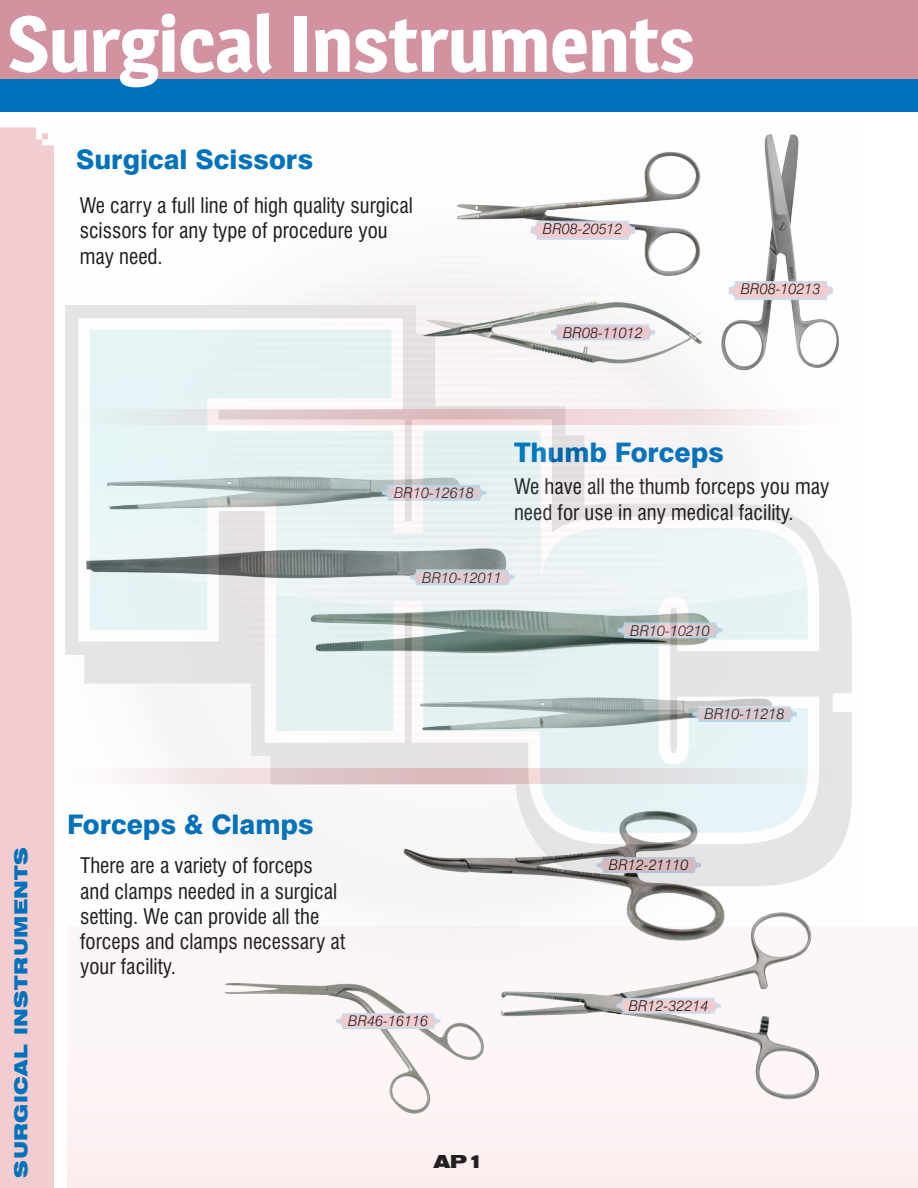
<style>
.page{position:relative;width:918px;height:1188px;background:#fff}
.page>*{position:absolute;margin:0;border:0;box-sizing:border-box;transform-origin:0 0}
.t1{font:700 78px "Magra";color:#fff}
.t2{font:800 27px "Swiss 721 BT";color:#0072bc}
.t3{font:condensed 21px/25.2px "Swiss 721 BT";color:#231f20}
.t4{font:900 expanded 18px "Swiss 721 BT";letter-spacing:.025em;color:#0072bc}
.t5{font:900 expanded 18px "Swiss 721 BT";color:#231f20}
.t6{font:italic 300 15px "Swiss 721 BT";color:#231f20}
</style>
<div class="page">
<div style="left:67px;top:927px;width:851px;height:261px;background:#fcf2f3"></div>
<div style="left:0;top:0;width:918px;height:106px;background:#d2929f"></div>
<div style="left:0;top:80px;width:918px;height:32px;background:#0072bc"></div>
<div style="left:0;top:127px;width:54px;height:1061px;background:#f3ccd0"></div>
<img style="left:764px;top:134px;width:35px;height:44px">
<img style="left:644px;top:151px;width:57px;height:27px">
<img style="left:500px;top:1010px;width:319px;height:90px">
<img style="left:365px;top:1010px;width:119px;height:104px">
<svg style="left:336px;top:1013px;width:104px;height:16px"></svg>
<div style="left:337px;top:1014px;width:102px;height:14px;border:1px solid #c8dbec;border-radius:6px"></div>
<svg style="left:617px;top:1010px;width:104px;height:4px"></svg>
<div style="left:618px;top:999px;width:102px;height:13px;border:1px solid #c8dbec;border-radius:6px"></div>
<img style="left:0;top:178px;width:833px;height:832px">
<svg style="left:65px;top:305px;width:787px;height:581px"></svg>
<svg style="left:78px;top:318px;width:741px;height:526px"></svg>
<svg style="left:90px;top:330px;width:718px;height:503px"></svg>
<svg style="left:90px;top:330px;width:717px;height:281px"></svg>
<h1 class="t1" style="left:8px;top:-4px;width:689px">Surgical Instruments</h1>
<p class="t2" style="left:76px;top:143px;width:239px">Surgical Scissors</p>
<p class="t3" style="left:80px;top:193px;width:335px">We carry a full line of high quality surgical scissors for any type of procedure you may need.</p>
<p class="t6" style="left:543px;top:219px;width:81px">BR08-20512</p>
<p class="t6" style="left:563px;top:323px;width:81px">BR08-11012</p>
<p class="t6" style="left:741px;top:280px;width:81px">BR08-10213</p>
<p class="t4" style="left:10px;top:1178px;width:332px;rotate:-90deg">SURGICAL INSTRUMENTS</p>
<p class="t6" style="left:394px;top:484px;width:81px">BR10-12618</p>
<p class="t2" style="left:514px;top:436px;width:212px">Thumb Forceps</p>
<p class="t3" style="left:514px;top:474px;width:317px">We have all the thumb forceps you may need for use in any medical facility.</p>
<p class="t6" style="left:422px;top:568px;width:81px">BR10-12011</p>
<p class="t6" style="left:630px;top:621px;width:81px">BR10-10210</p>
<p class="t6" style="left:705px;top:705px;width:81px">BR10-11218</p>
<p class="t2" style="left:67px;top:808px;width:248px">Forceps &amp; Clamps</p>
<p class="t3" style="left:80px;top:853px;width:266px">There are a variety of forceps and clamps needed in a surgical setting. We can provide all the forceps and clamps necessary at your facility.</p>
<p class="t6" style="left:348px;top:1012px;width:81px">BR46-16116</p>
<p class="t6" style="left:609px;top:856px;width:81px">BR12-21110</p>
<p class="t6" style="left:629px;top:997px;width:81px">BR12-32214</p>
<p class="t5" style="left:434px;top:1151px;width:52px">AP1</p>
</div>
